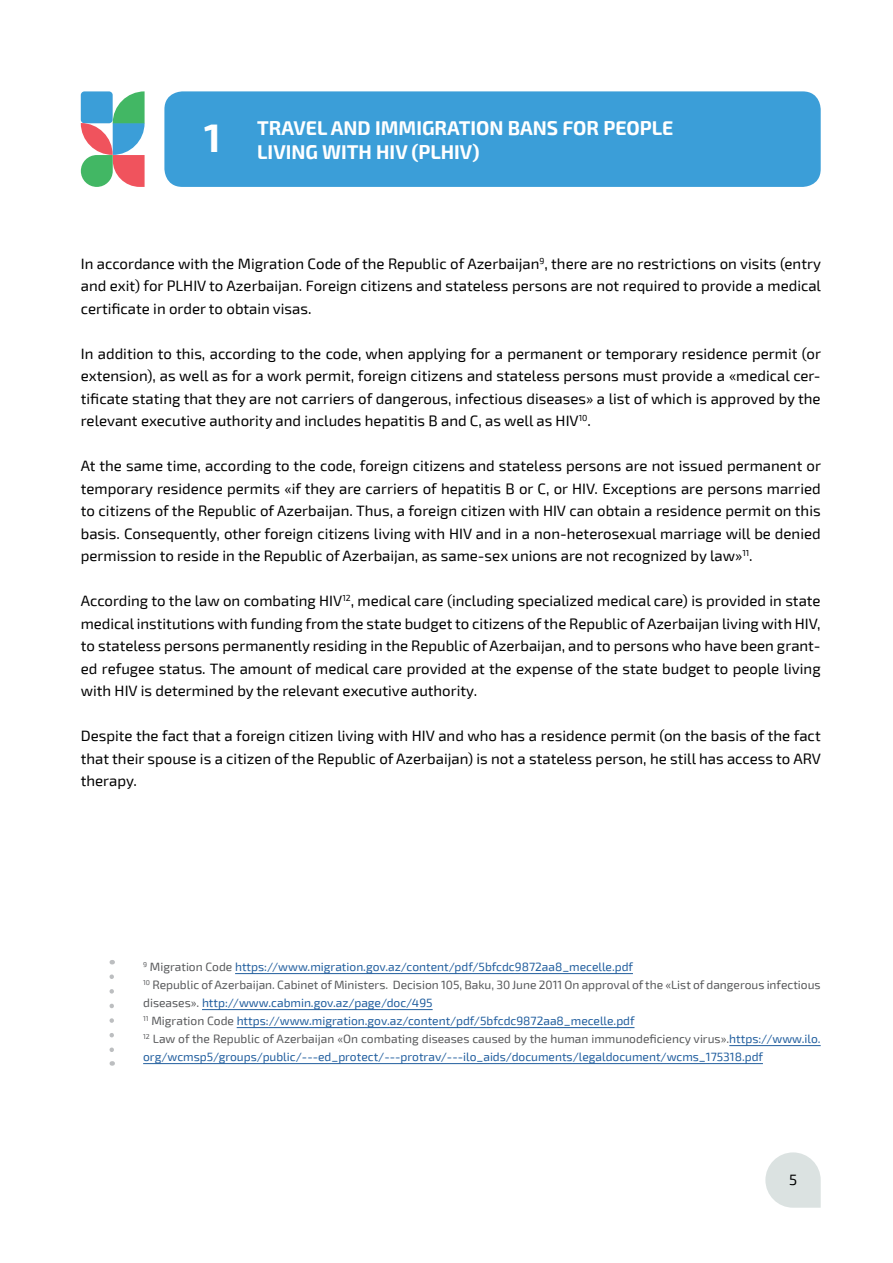
<style>
.page{position:relative;width:893px;height:1263px;background:#fff}
.page>*{position:absolute;margin:0;border:0;box-sizing:border-box;transform-origin:0 0}
.t1{font:700 19.5px/24px "Exo 2";color:#fff}
.t2{font:15px/22.5px "Exo 2";color:#000;text-align:justify}
.t3{font:12px/18px "Exo 2";color:#215e9e}
.s1{color:#58595b}
</style>
<div class="page">
<hr style="left:235px;top:973px;width:398px;height:1px;background:#215e9e">
<hr style="left:202px;top:1009px;width:231px;height:1px;background:#215e9e">
<hr style="left:237px;top:1027px;width:397px;height:1px;background:#215e9e">
<hr style="left:729px;top:1045px;width:92px;height:1px;background:#215e9e">
<hr style="left:143px;top:1063px;width:620px;height:1px;background:#215e9e">
<svg style="left:109px;top:977px;width:5px;height:89px"></svg>
<svg style="left:765px;top:1152px;width:56px;height:56px"></svg>
<div style="left:164px;top:91px;width:657px;height:96px;background:#3b9ed8;border-radius:18px"></div>
<svg style="left:81px;top:91px;width:64px;height:96px"></svg>
<h1 class="t1" style="left:204px;top:117px;width:471px;text-indent:53px">TRAVEL AND IMMIGRATION BANS FOR PEOPLE<br><sup>1</sup> LIVING WITH HIV (PLHIV)</h1>
<p class="t2" style="left:81px;top:253px;width:742px">In accordance with the Migration Code of the Republic of Azerbaijan<sup>9</sup>, there are no restrictions on visits (entry and exit) for PLHIV to Azerbaijan. Foreign citizens and stateless persons are not required to provide a medical certificate in order to obtain visas.</p>
<p class="t2" style="left:81px;top:343px;width:742px">In addition to this, according to the code, when applying for a permanent or temporary residence permit (or extension), as well as for a work permit, foreign citizens and stateless persons must provide a «medical cer&shy;tificate stating that they are not carriers of dangerous, infectious diseases» a list of which is approved by the relevant executive authority and includes hepatitis B and C, as well as HIV<sup>10</sup>.</p>
<p class="t2" style="left:81px;top:455px;width:742px">At the same time, according to the code, foreign citizens and stateless persons are not issued permanent or temporary residence permits «if they are carriers of hepatitis B or C, or HIV. Exceptions are persons married to citizens of the Republic of Azerbaijan. Thus, a foreign citizen with HIV can obtain a residence permit on this basis. Consequently, other foreign citizens living with HIV and in a non-heterosexual marriage will be denied permission to reside in the Republic of Azerbaijan, as same-sex unions are not recognized by law»<sup>11</sup>.</p>
<p class="t2" style="left:81px;top:590px;width:741px">According to the law on combating HIV<sup>12</sup>, medical care (including specialized medical care) is provided in state medical institutions with funding from the state budget to citizens of the Republic of Azerbaijan living with HIV, to stateless persons permanently residing in the Republic of Azerbaijan, and to persons who have been grant&shy;ed refugee status. The amount of medical care provided at the expense of the state budget to people living with HIV is determined by the relevant executive authority.</p>
<p class="t2" style="left:81px;top:725px;width:742px">Despite the fact that a foreign citizen living with HIV and who has a residence permit (on the basis of the fact that their spouse is a citizen of the Republic of Azerbaijan) is not a stateless person, he still has access to ARV therapy.</p>
<p class="t3" style="left:143px;top:958px;width:679px"><sup>9</sup> <span class="s1">Migration Code</span> https://www.migration.gov.az/content/pdf/5bfcdc9872aa8_mecelle.pdf<br><sup>10</sup> <span class="s1">Republic of Azerbaijan. Cabinet of Ministers. Decision 105, Baku, 30 June 2011 On approval of the «List of dangerous infectious diseases».</span> http://www.cabmin.gov.az/page/doc/495<br><sup>11</sup> <span class="s1">Migration Code</span> https://www.migration.gov.az/content/pdf/5bfcdc9872aa8_mecelle.pdf<br><sup>12</sup> <span class="s1">Law of the Republic of Azerbaijan «On combating diseases caused by the human immunodeficiency virus».</span>https://www.ilo. org/wcmsp5/groups/public/---ed_protect/---protrav/---ilo_aids/documents/legaldocument/wcms_175318.pdf</p>
<p class="t2" style="left:789px;top:1169px;width:10px">5</p>
</div>
